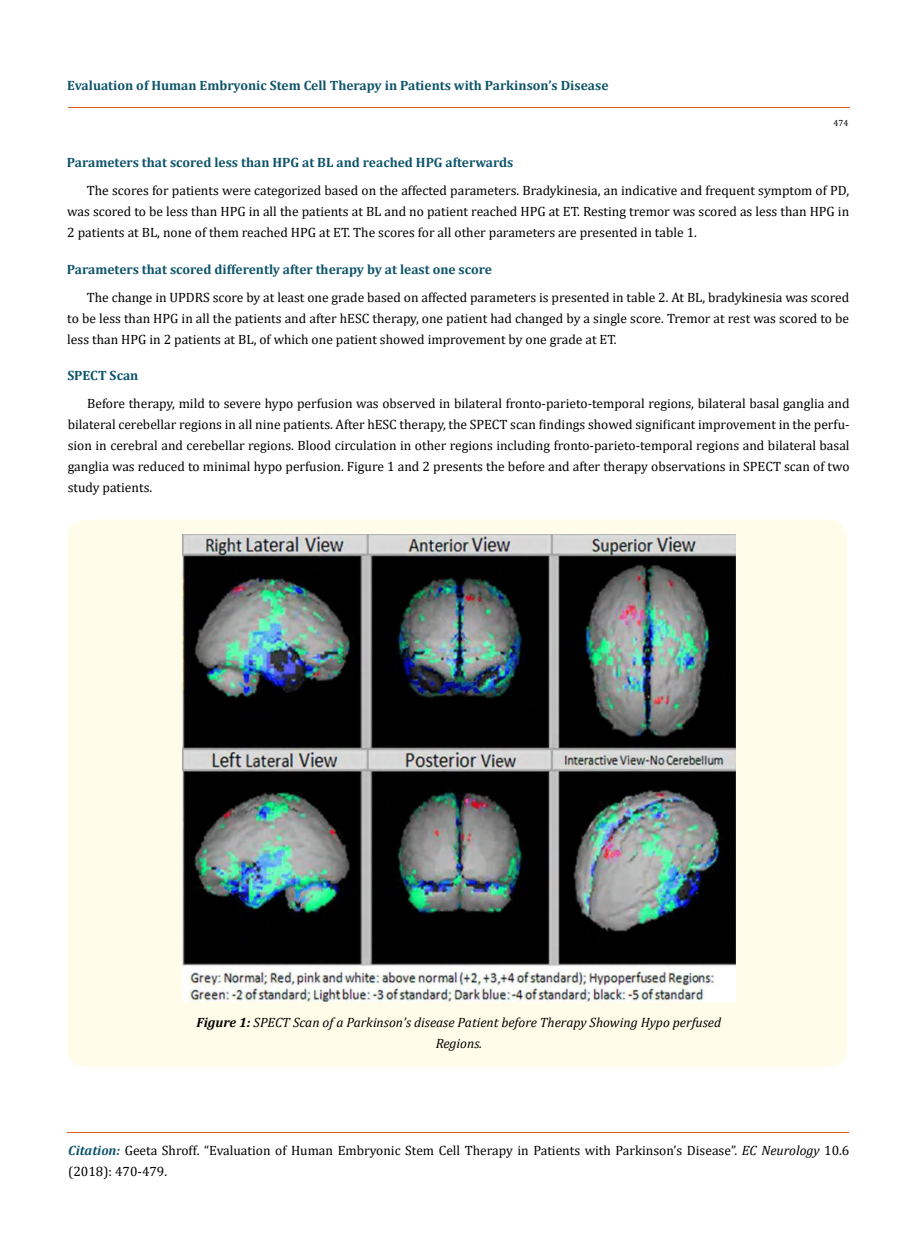
<style>
.page{position:relative;width:917px;height:1244px;background:#fff}
.page>*{position:absolute;margin:0;border:0;box-sizing:border-box;transform-origin:0 0}
.t1{font:13.5px/21px "Cambria";color:#000;text-align:justify}
.t2{font:700 13.5px "Cambria";color:#0e546a}
.t3{font:italic 13.5px/21px "Cambria";color:#000;text-align:center}
.t4{font:9px "Cambria";color:#000}
.s1{font-weight:700}
.s2{font-weight:700;font-style:italic;color:#0e546a}
.s3{font-style:italic}
</style>
<div class="page">
<hr style="left:68px;top:108px;width:781px;height:1px;background:#e05d1a">
<hr style="left:67px;top:1132px;width:782px;height:1px;background:#e05d1a">
<div style="left:68px;top:519px;width:778px;height:547px;background:#fffde9;border-radius:18px"></div>
<img style="left:182px;top:535px;width:553px;height:466px">
<p class="t2" style="left:67px;top:76px;width:542px">Evaluation of Human Embryonic Stem Cell Therapy in Patients with Parkinson’s Disease</p>
<p class="t2" style="left:67px;top:153px;width:448px">Parameters that scored less than HPG at BL and reached HPG afterwards</p>
<p class="t4" style="left:833px;top:118px;width:16px">474</p>
<p class="t1" style="left:67px;top:180px;width:783px;text-indent:19px">The scores for patients were categorized based on the affected parameters. Bradykinesia, an indicative and frequent symptom of PD, was scored to be less than HPG in all the patients at BL and no patient reached HPG at ET. Resting tremor was scored as less than HPG in 2 patients at BL, none of them reached HPG at ET. The scores for all other parameters are presented in table 1.</p>
<p class="t2" style="left:67px;top:260px;width:426px">Parameters that scored differently after therapy by at least one score</p>
<p class="t1" style="left:67px;top:287px;width:783px;text-indent:19px">The change in UPDRS score by at least one grade based on affected parameters is presented in table 2. At BL, bradykinesia was scored to be less than HPG in all the patients and after hESC therapy, one patient had changed by a single score. Tremor at rest was scored to be less than HPG in 2 patients at BL, of which one patient showed improvement by one grade at ET.</p>
<p class="t2" style="left:67px;top:366px;width:72px">SPECT Scan</p>
<p class="t1" style="left:68px;top:393px;width:783px;text-indent:19px">Before therapy, mild to severe hypo perfusion was observed in bilateral fronto-parieto-temporal regions, bilateral basal ganglia and bilateral cerebellar regions in all nine patients. After hESC therapy, the SPECT scan findings showed significant improvement in the perfu&shy;sion in cerebral and cerebellar regions. Blood circulation in other regions including fronto-parieto-temporal regions and bilateral basal ganglia was reduced to minimal hypo perfusion. Figure 1 and 2 presents the before and after therapy observations in SPECT scan of two study patients.</p>
<p class="t3" style="left:197px;top:1011px;width:526px"><span class="s1">Figure 1:</span> SPECT Scan of a Parkinson’s disease Patient before Therapy Showing Hypo perfused<br>Regions.</p>
<p class="t1" style="left:68px;top:1139px;width:782px"><span class="s2">Citation:</span> Geeta Shroff. “Evaluation of Human Embryonic Stem Cell Therapy in Patients with Parkinson’s Disease”. <span class="s3">EC Neurology</span> 10.6 (2018): 470-479.</p>
</div>
